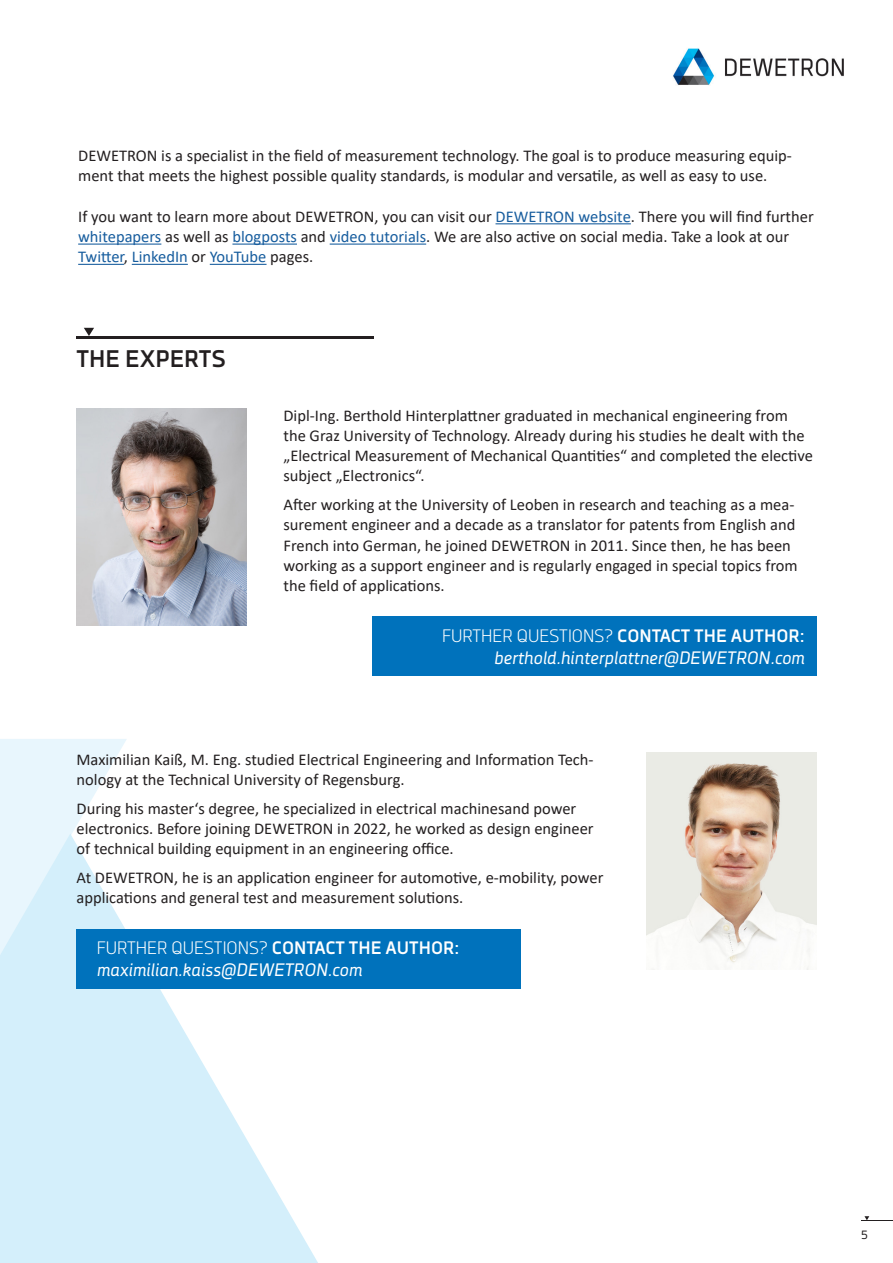
<style>
.page{position:relative;width:893px;height:1263px;background:#fff}
.page>*{position:absolute;margin:0;border:0;box-sizing:border-box;transform-origin:0 0}
.t1{font:700 24px "Decima Nova Pro";color:#231f20}
.t2{font:18px "Decima Nova Pro Lt";color:#fff}
.t3{font:italic 18px "Decima Nova Pro";color:#fff}
.t4{font:16.5px/20.2px "Calibri";color:#231f20}
.t5{font:12px "Decima Nova Pro";color:#231f20}
.s1{color:#175d9e}
.s2{font-family:"Decima Nova Pro";font-weight:700}
</style>
<div class="page">
<svg style="left:0;top:739px;width:127px;height:95px"></svg>
<svg style="left:0;top:834px;width:318px;height:429px;fill:#d4effb"></svg>
<img style="left:673px;top:48px;width:171px;height:37px">
<svg style="left:864px;top:1216px;width:5px;height:4px"></svg>
<hr style="left:861px;top:1220px;width:32px;height:1px;background:#231f20">
<hr style="left:495px;top:223px;width:136px;height:1px;background:#175d9e">
<hr style="left:78px;top:244px;width:83px;height:1px;background:#175d9e">
<hr style="left:232px;top:244px;width:65px;height:1px;background:#175d9e">
<hr style="left:330px;top:244px;width:96px;height:1px;background:#175d9e">
<hr style="left:78px;top:264px;width:46px;height:1px;background:#175d9e">
<hr style="left:132px;top:264px;width:56px;height:1px;background:#175d9e">
<hr style="left:210px;top:264px;width:57px;height:1px;background:#175d9e">
<svg style="left:84px;top:328px;width:10px;height:8px"></svg>
<hr style="left:77px;top:336px;width:297px;height:2px;background:#231f20">
<img style="left:77px;top:408px;width:170px;height:217px">
<div style="left:372px;top:617px;width:444px;height:59px;background:#0072bc"></div>
<div style="left:77px;top:929px;width:444px;height:59px;background:#0072bc"></div>
<img style="left:646px;top:752px;width:170px;height:217px">
<p class="t4" style="left:78px;top:145px;width:715px">DEWETRON is a specialist in the field of measurement technology. The goal is to produce measuring equip&shy;ment that meets the highest possible quality standards, is modular and versatile, as well as easy to use.</p>
<p class="t4" style="left:78px;top:206px;width:737px">If you want to learn more about DEWETRON, you can visit our <span class="s1">DEWETRON website</span>. There you will find further <span class="s1">whitepapers</span> as well as <span class="s1">blogposts</span> and <span class="s1">video tutorials</span>. We are also active on social media. Take a look at our<br><span class="s1">Twitter</span>, <span class="s1">LinkedIn</span> or <span class="s1">YouTube</span> pages.</p>
<p class="t1" style="left:77px;top:345px;width:151px">THE EXPERTS</p>
<p class="t4" style="left:283px;top:405px;width:531px">Dipl-Ing. Berthold Hinterplattner graduated in mechanical engineering from the Graz University of Technology. Already during his studies he dealt with the „Electrical Measurement of Mechanical Quantities“ and completed the elective subject „Electronics“.</p>
<p class="t4" style="left:283px;top:494px;width:516px">After working at the University of Leoben in research and teaching as a mea&shy;surement engineer and a decade as a translator for patents from English and French into German, he joined DEWETRON in 2011. Since then, he has been working as a support engineer and is regularly engaged in special topics from the field of applications.</p>
<p class="t2" style="left:442px;top:626px;width:364px">FURTHER QUESTIONS? <span class="s2">CONTACT THE AUTHOR:</span></p>
<p class="t3" style="left:494px;top:647px;width:312px">berthold.hinterplattner@DEWETRON.com</p>
<p class="t4" style="left:77px;top:749px;width:519px">Maximilian Kaiß, M. Eng. studied Electrical Engineering and Information Tech&shy;nology at the Technical University of Regensburg.</p>
<p class="t4" style="left:77px;top:798px;width:519px">During his master‘s degree, he specialized in electrical machinesand power electronics. Before joining DEWETRON in 2022, he worked as design engineer of technical building equipment in an engineering office.</p>
<p class="t4" style="left:77px;top:867px;width:528px">At DEWETRON, he is an application engineer for automotive, e-mobility, power applications and general test and measurement solutions.</p>
<p class="t2" style="left:97px;top:938px;width:364px">FURTHER QUESTIONS? <span class="s2">CONTACT THE AUTHOR:</span></p>
<p class="t3" style="left:97px;top:959px;width:267px">maximilian.kaiss@DEWETRON.com</p>
<p class="t5" style="left:861px;top:1228px;width:8px">5</p>
</div>
